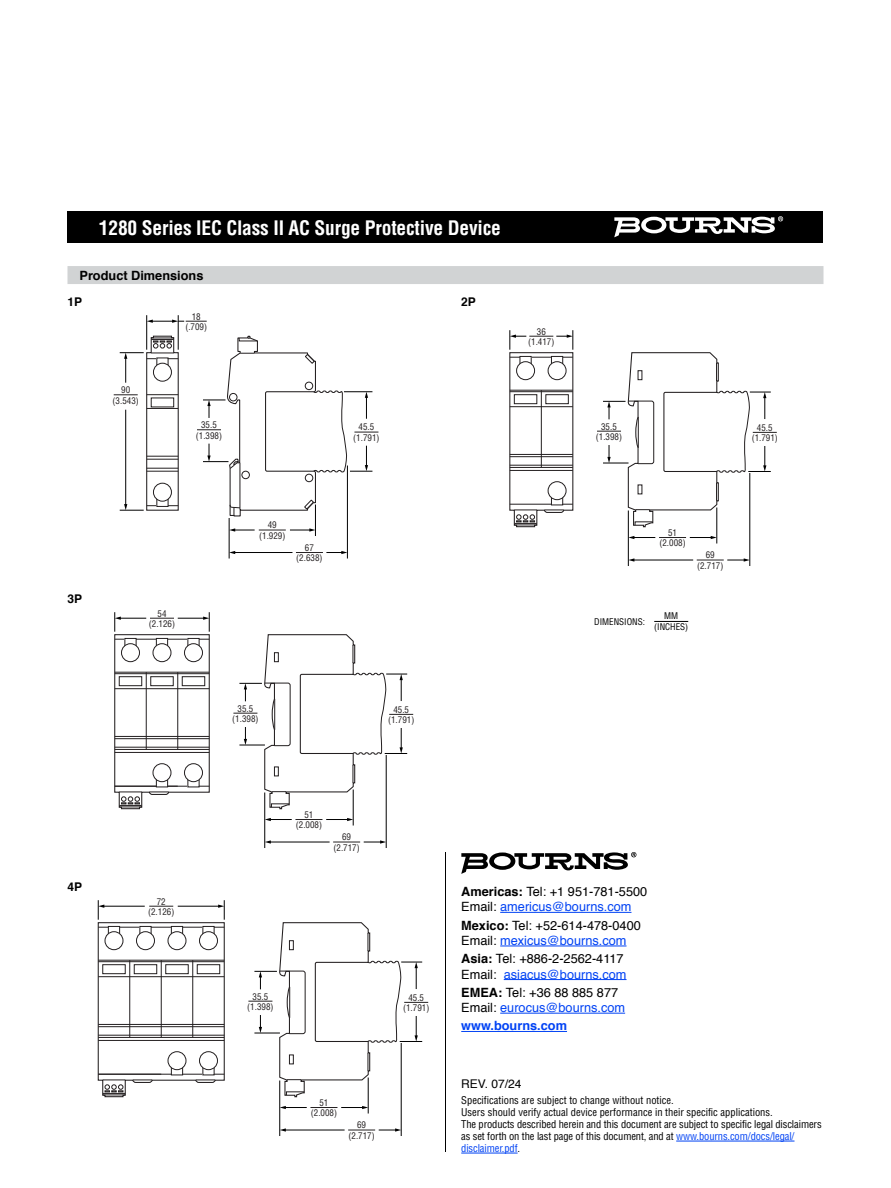
<style>
.page{position:relative;width:891px;height:1188px;background:#fff}
.page>*{position:absolute;margin:0;border:0;box-sizing:border-box;transform-origin:0 0}
.t1{font:700 condensed 19.5px "Helvetica";letter-spacing:-.01em;color:#fff}
.t2{font:12.75px/15.3px "Helvetica";color:#000}
.t3{font:700 12.75px "Helvetica";color:#000}
.t4{font:700 12.75px "Helvetica";color:#0042f4}
.t5{font:12px "Helvetica";color:#000}
.t6{font:700 12px "Helvetica";color:#000}
.t7{font:condensed 10.5px/12px "Helvetica";letter-spacing:-.01em;color:#000}
.t8{font:condensed 9px/10.5px "Helvetica";color:#231f20;text-align:center}
.t9{font:condensed 9px/10.8px "Helvetica";color:#000;text-align:center}
.s1{font-weight:700}
.s2{color:#0042f4}
</style>
<div class="page">
<div style="left:68px;top:212px;width:756px;height:31px;background:#000"></div>
<svg style="left:614px;top:216px;width:169px;height:21px"></svg>
<hr style="left:178px;top:315px;width:1px;height:35px;background:#000">
<hr style="left:315px;top:505px;width:1px;height:31px;background:#000">
<hr style="left:229px;top:518px;width:1px;height:41px;background:#000">
<hr style="left:347px;top:466px;width:1px;height:93px;background:#000">
<hr style="left:146px;top:315px;width:1px;height:35px;background:#000">
<hr style="left:234px;top:552px;width:58px;height:1px;background:#000">
<svg style="left:229px;top:551px;width:6px;height:3px"></svg>
<svg style="left:147px;top:320px;width:60px;height:3px"></svg>
<svg style="left:229px;top:528px;width:86px;height:4px"></svg>
<svg style="left:296px;top:551px;width:51px;height:3px"></svg>
<svg style="left:197px;top:335px;width:181px;height:182px"></svg>
<svg style="left:114px;top:335px;width:65px;height:176px"></svg>
<hr style="left:717px;top:508px;width:1px;height:36px;background:#000">
<hr style="left:628px;top:511px;width:1px;height:55px;background:#000">
<hr style="left:750px;top:473px;width:1px;height:93px;background:#000">
<hr style="left:633px;top:560px;width:60px;height:1px;background:#000">
<svg style="left:628px;top:558px;width:6px;height:4px"></svg>
<svg style="left:509px;top:330px;width:65px;height:198px"></svg>
<svg style="left:628px;top:536px;width:89px;height:3px"></svg>
<svg style="left:697px;top:558px;width:53px;height:4px"></svg>
<svg style="left:597px;top:352px;width:180px;height:176px"></svg>
<hr style="left:353px;top:790px;width:1px;height:36px;background:#000">
<hr style="left:264px;top:793px;width:1px;height:55px;background:#000">
<hr style="left:386px;top:755px;width:1px;height:93px;background:#000">
<hr style="left:270px;top:842px;width:60px;height:1px;background:#000">
<svg style="left:265px;top:840px;width:6px;height:4px"></svg>
<svg style="left:114px;top:612px;width:96px;height:198px"></svg>
<svg style="left:265px;top:818px;width:88px;height:3px"></svg>
<svg style="left:333px;top:840px;width:53px;height:4px"></svg>
<svg style="left:233px;top:634px;width:180px;height:176px"></svg>
<hr style="left:368px;top:1078px;width:1px;height:36px;background:#000">
<hr style="left:279px;top:1081px;width:1px;height:55px;background:#000">
<hr style="left:401px;top:1043px;width:1px;height:93px;background:#000">
<hr style="left:285px;top:1130px;width:60px;height:1px;background:#000">
<svg style="left:280px;top:1128px;width:6px;height:4px"></svg>
<svg style="left:97px;top:900px;width:128px;height:198px"></svg>
<svg style="left:280px;top:1106px;width:88px;height:3px"></svg>
<svg style="left:348px;top:1128px;width:53px;height:4px"></svg>
<svg style="left:248px;top:922px;width:180px;height:176px"></svg>
<hr style="left:654px;top:621px;width:34px;height:1px;background:#000">
<hr style="left:676px;top:1141px;width:119px;height:1px;background:#0042f4">
<hr style="left:461px;top:1153px;width:57px;height:1px;background:#0042f4">
<hr style="left:445px;top:852px;width:1px;height:300px;background:#000">
<div style="left:68px;top:266px;width:756px;height:18px;background:#d1d3d4"></div>
<hr style="left:500px;top:912px;width:131px;height:1px;background:#0042f4">
<hr style="left:500px;top:946px;width:127px;height:1px;background:#0042f4">
<hr style="left:504px;top:979px;width:123px;height:1px;background:#0042f4">
<hr style="left:500px;top:1013px;width:125px;height:1px;background:#0042f4">
<hr style="left:461px;top:1031px;width:106px;height:1px;background:#0042f4">
<svg style="left:461px;top:852px;width:175px;height:22px"></svg>
<h1 class="t1" style="left:99px;top:215px;width:403px">1280 Series IEC Class II AC Surge Protective Device</h1>
<p class="t3" style="left:80px;top:265px;width:125px">Product Dimensions</p>
<p class="t6" style="left:68px;top:292px;width:16px">1P</p>
<p class="t6" style="left:461px;top:292px;width:16px">2P</p>
<p class="t6" style="left:68px;top:589px;width:16px">3P</p>
<p class="t8" style="left:113px;top:385px;width:28px">90 (3.543)</p>
<p class="t8" style="left:185px;top:311px;width:23px">18 (.709)</p>
<p class="t8" style="left:196px;top:420px;width:28px">35.5 (1.398)</p>
<p class="t8" style="left:353px;top:422px;width:28px">45.5 (1.791)</p>
<p class="t8" style="left:149px;top:608px;width:28px">54 (2.126)</p>
<p class="t8" style="left:259px;top:520px;width:28px">49 (1.929)</p>
<p class="t8" style="left:296px;top:542px;width:28px">67 (2.638)</p>
<p class="t8" style="left:232px;top:703px;width:28px">35.5 (1.398)</p>
<p class="t8" style="left:388px;top:704px;width:28px">45.5 (1.791)</p>
<p class="t8" style="left:296px;top:809px;width:28px">51 (2.008)</p>
<p class="t8" style="left:334px;top:832px;width:28px">69 (2.717)</p>
<p class="t8" style="left:528px;top:326px;width:28px">36 (1.417)</p>
<p class="t8" style="left:596px;top:421px;width:28px">35.5 (1.398)</p>
<p class="t8" style="left:752px;top:422px;width:28px">45.5 (1.791)</p>
<p class="t8" style="left:659px;top:527px;width:28px">51 (2.008)</p>
<p class="t8" style="left:697px;top:550px;width:28px">69 (2.717)</p>
<p class="t9" style="left:594px;top:616px;width:52px">DIMENSIONS:</p>
<p class="t9" style="left:654px;top:610px;width:36px">MM (INCHES)</p>
<p class="t6" style="left:68px;top:877px;width:16px">4P</p>
<p class="t8" style="left:148px;top:896px;width:28px">72 (2.126)</p>
<p class="t8" style="left:247px;top:991px;width:28px">35.5 (1.398)</p>
<p class="t8" style="left:403px;top:992px;width:28px">45.5 (1.791)</p>
<p class="t8" style="left:311px;top:1097px;width:28px">51 (2.008)</p>
<p class="t8" style="left:349px;top:1120px;width:28px">69 (2.717)</p>
<p class="t2" style="left:461px;top:884px;width:188px"><span class="s1">Americas:</span> Tel: +1 951-781-5500<br>Email: <span class="s2">americus@bourns.com</span></p>
<p class="t2" style="left:461px;top:918px;width:181px"><span class="s1">Mexico:</span> Tel: +52-614-478-0400<br>Email: <span class="s2">mexicus@bourns.com</span></p>
<p class="t2" style="left:461px;top:952px;width:167px"><span class="s1">Asia:</span> Tel: +886-2-2562-4117<br>Email: <span class="s2">asiacus@bourns.com</span></p>
<p class="t2" style="left:461px;top:985px;width:165px"><span class="s1">EMEA:</span> Tel: +36 88 885 877<br>Email: <span class="s2">eurocus@bourns.com</span></p>
<p class="t4" style="left:461px;top:1016px;width:107px">www.bourns.com</p>
<p class="t5" style="left:461px;top:1074px;width:62px">REV. 07/24</p>
<p class="t7" style="left:461px;top:1094px;width:362px">Specifications are subject to change without notice.<br>Users should verify actual device performance in their specific applications.<br>The products described herein and this document are subject to specific legal disclaimers as set forth on the last page of this document, and at <span class="s2">www.bourns.com/docs/legal/ disclaimer.pdf</span>.</p>
</div>
